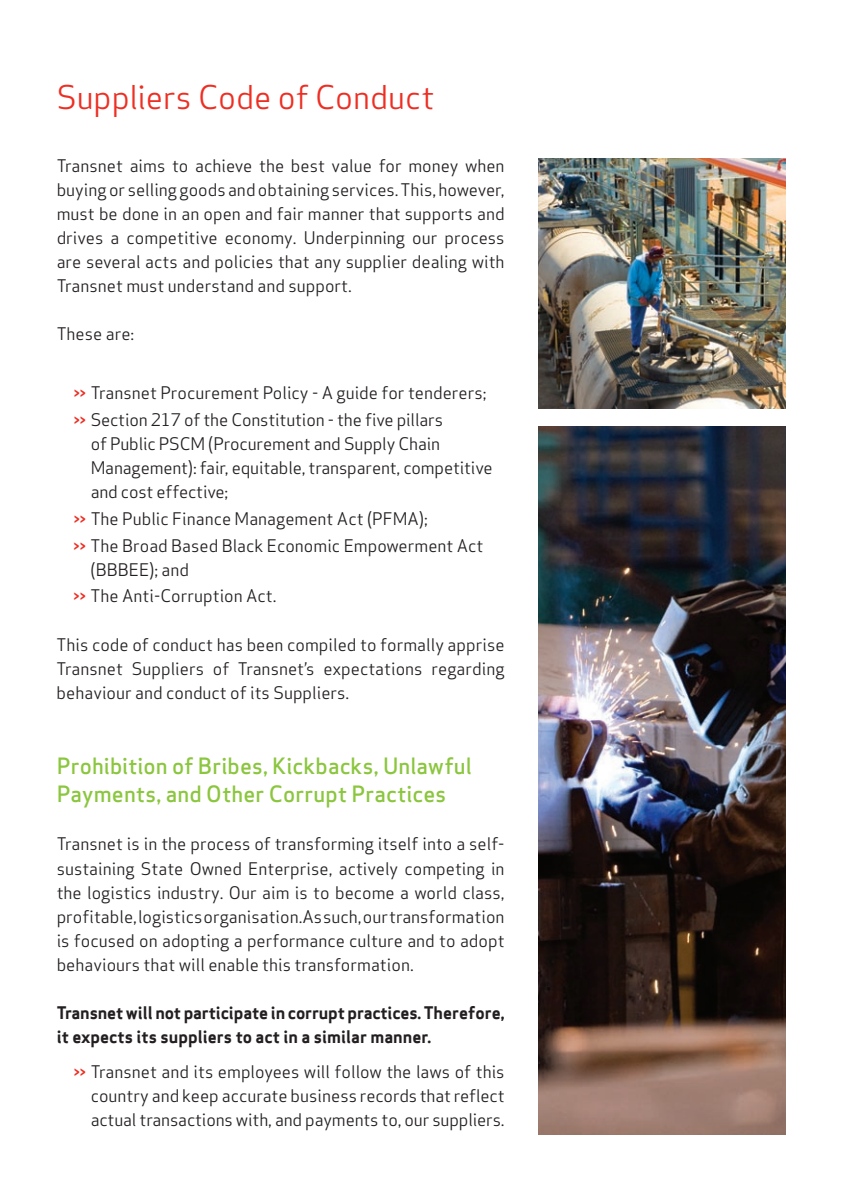
<style>
.page{position:relative;width:842px;height:1191px;background:#fff}
.page>*{position:absolute;margin:0;border:0;box-sizing:border-box;transform-origin:0 0}
.t1{font:32px "Apex Sans";color:#ee2e22}
.t2{font:500 22px/28px "Apex Sans";letter-spacing:.005em;color:#8bc63e}
.t3{font:17px/24px "Apex Sans";color:#231f20;text-align:justify}
.t4{font:700 17px/24px "Apex Sans";color:#231f20}
.s1{font-weight:500;color:#ee2e22}
</style>
<div class="page">
<img style="left:539px;top:159px;width:246px;height:249px">
<img style="left:539px;top:426px;width:246px;height:708px">
<h1 class="t1" style="left:57px;top:84px;width:379px">Suppliers Code of Conduct</h1>
<p class="t3" style="left:57px;top:155px;width:449px">Transnet aims to achieve the best value for money when buying or selling goods and obtaining services. This, however, must be done in an open and fair manner that supports and drives a competitive economy. Underpinning our process are several acts and policies that any supplier dealing with Transnet must understand and support.</p>
<p class="t3" style="left:57px;top:323px;width:79px">These are:</p>
<p class="t3" style="left:74px;top:381px;width:414px;line-height:26.8px"><span class="s1">&gt;&gt;</span> Transnet Procurement Policy - A guide for tenderers; <span class="s1">&gt;&gt;</span> Section 217 of the Constitution - the five pillars</p>
<p class="t3" style="left:91px;top:433px;width:404px;text-align:left">of Public PSCM (Procurement and Supply Chain<br>Management): fair, equitable, transparent, competitive and cost effective;</p>
<p class="t3" style="left:74px;top:507px;width:411px;line-height:26.8px"><span class="s1">&gt;&gt;</span> The Public Finance Management Act (PFMA);<br><span class="s1">&gt;&gt;</span> The Broad Based Black Economic Empowerment Act</p>
<p class="t3" style="left:74px;top:557px;width:204px;line-height:26.8px;text-indent:17px">(BBBEE); and<br><span class="s1">&gt;&gt;</span> The Anti-Corruption Act.</p>
<p class="t3" style="left:57px;top:634px;width:449px">This code of conduct has been compiled to formally apprise Transnet Suppliers of Transnet’s expectations regarding behaviour and conduct of its Suppliers.</p>
<p class="t2" style="left:57px;top:754px;width:417px">Prohibition of Bribes, Kickbacks, Unlawful<br>Payments, and Other Corrupt Practices</p>
<p class="t3" style="left:57px;top:834px;width:449px">Transnet is in the process of transforming itself into a self&shy;sustaining State Owned Enterprise, actively competing in the logistics industry. Our aim is to become a world class, profitable, logistics organisation.As such, our transformation is focused on adopting a performance culture and to adopt behaviours that will enable this transformation.</p>
<p class="t4" style="left:57px;top:1002px;width:449px">Transnet will not participate in corrupt practices. Therefore, it expects its suppliers to act in a similar manner.</p>
<p class="t3" style="left:91px;top:1061px;width:415px;text-indent:-17px"><span class="s1">&gt;&gt;</span> Transnet and its employees will follow the laws of this country and keep accurate business records that reflect actual transactions with, and payments to, our suppliers.</p>
</div>
